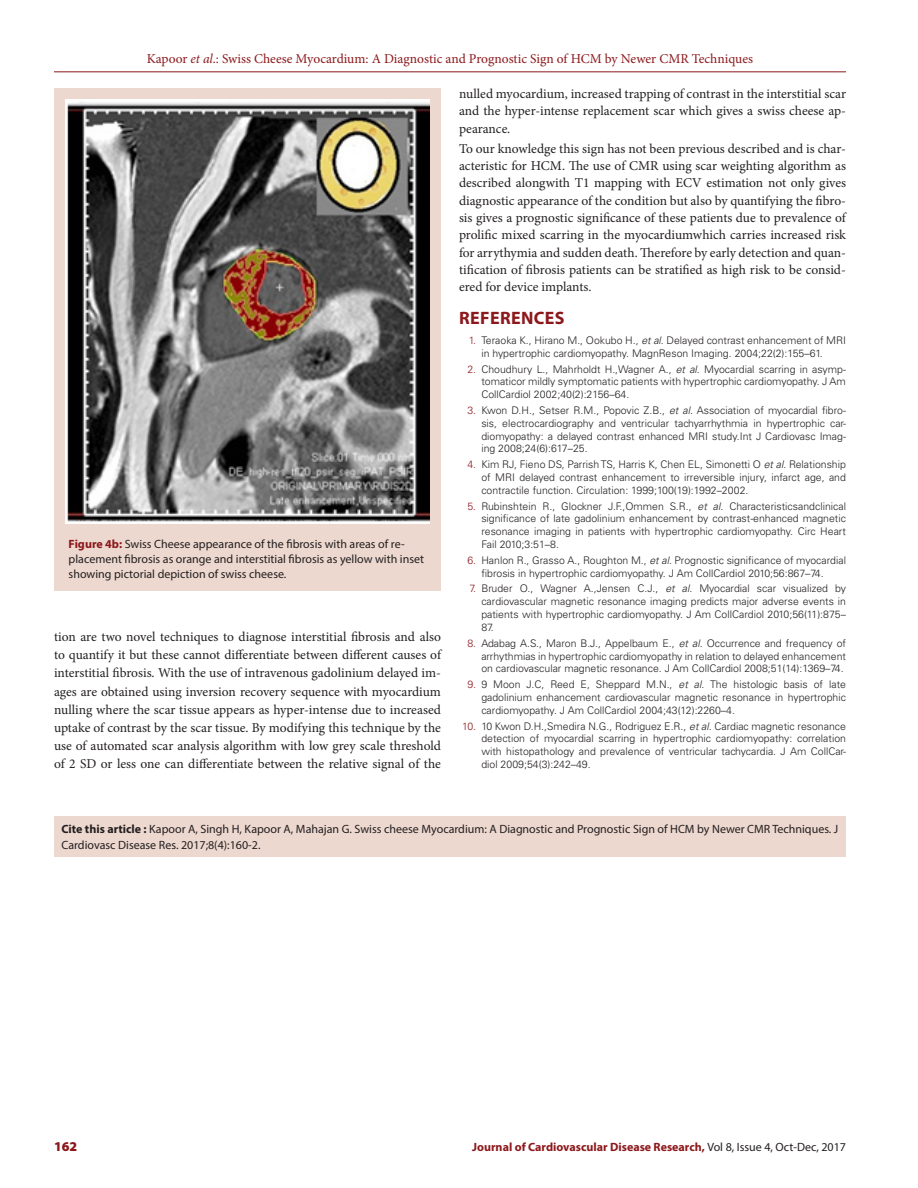
<style>
.page{position:relative;width:918px;height:1188px;background:#fff}
.page>*{position:absolute;margin:0;border:0;box-sizing:border-box;transform-origin:0 0}
._1_HD{font:700 18px "Myriad Pro";letter-spacing:.02em;color:#8c181b}
.TXT{font:13.5px/17.2px "Minion Pro";color:#231f20;text-align:justify}
.t1{font:13.5px "Minion Pro";color:#8c181b}
.LRH{font:900 13.5px "Myriad Pro";color:#8c181b}
.LRH-2{font:12px/16.5px "Myriad Pro";color:#231f20}
.FIG_CAP{font:12px/15px "Myriad Pro";color:#231f20}
.LRH-3{font:700 12px "Myriad Pro";color:#8c181b}
.t2{font:300 10.5px/12.8px "Univers LT Std";color:#231f20;text-align:justify}
.s1{font-style:italic}
.s2{font-weight:700;color:#8c181b}
.s3{color:#8c181b}
.s4{font-weight:700}
.s5{font-weight:400;color:#231f20}
</style>
<div class="page">
<hr style="left:54px;top:72px;width:792px;height:1px;background:#8c181b">
<div style="left:54px;top:816px;width:792px;height:41px;background:#edd8cf"></div>
<div style="left:54px;top:88px;width:387px;height:503px;background:#edd8cf"></div>
<img style="left:65px;top:100px;width:364px;height:424px">
<p class="t1" style="left:147px;top:50px;width:608px">Kapoor <span class="s1">et al</span>.: Swiss Cheese Myocardium: A Diagnostic and Prognostic Sign of HCM by Newer CMR Techniques</p>
<p class="FIG_CAP" style="left:69px;top:537px;width:357px"><span class="s2">Figure 4b:</span> Swiss Cheese appearance of the fibrosis with areas of re&shy;placement fibrosis as orange and interstitial fibrosis as yellow with inset showing pictorial depiction of swiss cheese.</p>
<p class="TXT" style="left:54px;top:628px;width:389px;line-height:18.1px">tion are two novel techniques to diagnose interstitial fibrosis and also to quantify it but these cannot differentiate between different causes of interstitial fibrosis. With the use of intravenous gadolinium delayed im&shy;ages are obtained using inversion recovery sequence with myocardium nulling where the scar tissue appears as hyper-intense due to increased uptake of contrast by the scar tissue. By modifying this technique by the use of automated scar analysis algorithm with low grey scale threshold of 2 SD or less one can differentiate between the relative signal of the</p>
<p class="TXT" style="left:459px;top:85px;width:389px">nulled myocardium, increased trapping of contrast in the interstitial scar and the hyper-intense replacement scar which gives a swiss cheese ap&shy;pearance.</p>
<p class="TXT" style="left:459px;top:140px;width:389px">To our knowledge this sign has not been previous described and is char&shy;acteristic for HCM. The use of CMR using scar weighting algorithm as described alongwith T1 mapping with ECV estimation not only gives diagnostic appearance of the condition but also by quantifying the fibro&shy;sis gives a prognostic significance of these patients due to prevalence of prolific mixed scarring in the myocardiumwhich carries increased risk for arrythymia and sudden death. Therefore by early detection and quan&shy;tification of fibrosis patients can be stratified as high risk to be consid&shy;ered for device implants.</p>
<p class="_1_HD" style="left:459px;top:306px;width:107px">REFERENCES</p>
<p class="t2" style="left:481px;top:334px;width:366px;text-indent:-13px"><span class="s3">1.</span> Teraoka K., Hirano M., Ookubo H., <span class="s1">et al</span>. Delayed contrast enhancement of MRI in hypertrophic cardiomyopathy. MagnReson Imaging. 2004;22(2):155–61.</p>
<p class="t2" style="left:481px;top:362px;width:366px;text-indent:-14px"><span class="s3">2.</span> Choudhury L., Mahrholdt H.,Wagner A., <span class="s1">et al</span>. Myocardial scarring in asymp&shy;tomaticor mildly symptomatic patients with hypertrophic cardiomyopathy. J Am CollCardiol 2002;40(2):2156–64.</p>
<p class="t2" style="left:481px;top:404px;width:366px;text-indent:-14px"><span class="s3">3.</span> Kwon D.H., Setser R.M., Popovic Z.B., <span class="s1">et al</span>. Association of myocardial fibro&shy;sis, electrocardiography and ventricular tachyarrhythmia in hypertrophic car&shy;diomyopathy: a delayed contrast enhanced MRI study.Int J Cardiovasc Imag&shy;ing 2008;24(6):617–25.</p>
<p class="t2" style="left:481px;top:458px;width:366px;text-indent:-14px"><span class="s3">4.</span> Kim RJ, Fieno DS, Parrish TS, Harris K, Chen EL, Simonetti O <span class="s1">et al</span>. Relationship of MRI delayed contrast enhancement to irreversible injury, infarct age, and contractile function. Circulation: 1999;100(19):1992–2002.</p>
<p class="t2" style="left:481px;top:500px;width:366px;text-indent:-14px"><span class="s3">5.</span> Rubinshtein R., Glockner J.F.,Ommen S.R., <span class="s1">et al</span>. Characteristicsandclinical significance of late gadolinium enhancement by contrast-enhanced magnetic resonance imaging in patients with hypertrophic cardiomyopathy. Circ Heart Fail 2010;3:51–8.</p>
<p class="t2" style="left:481px;top:554px;width:366px;text-indent:-14px"><span class="s3">6.</span> Hanlon R., Grasso A., Roughton M., <span class="s1">et al</span>. Prognostic significance of myocardial fibrosis in hypertrophic cardiomyopathy. J Am CollCardiol 2010;56:867–74.</p>
<p class="t2" style="left:481px;top:582px;width:366px;text-indent:-12px"><span class="s3">7.</span> Bruder O., Wagner A.,Jensen C.J., <span class="s1">et al</span>. Myocardial scar visualized by cardiovascular magnetic resonance imaging predicts major adverse events in patients with hypertrophic cardiomyopathy. J Am CollCardiol 2010;56(11):875– 87.</p>
<p class="t2" style="left:481px;top:637px;width:366px;text-indent:-14px"><span class="s3">8.</span> Adabag A.S., Maron B.J., Appelbaum E., <span class="s1">et al</span>. Occurrence and frequency of arrhythmias in hypertrophic cardiomyopathy in relation to delayed enhancement on cardiovascular magnetic resonance. J Am CollCardiol 2008;51(14):1369–74.</p>
<p class="t2" style="left:481px;top:678px;width:366px;text-indent:-14px"><span class="s3">9.</span> 9 Moon J.C, Reed E, Sheppard M.N., <span class="s1">et al</span>. The histologic basis of late gadolinium enhancement cardiovascular magnetic resonance in hypertrophic cardiomyopathy. J Am CollCardiol 2004;43(12):2260–4.</p>
<p class="t2" style="left:481px;top:719px;width:366px;text-indent:-19px"><span class="s3">10.</span> 10 Kwon D.H.,Smedira N.G., Rodriguez E.R., <span class="s1">et al.</span> Cardiac magnetic resonance detection of myocardial scarring in hypertrophic cardiomyopathy: correlation with histopathology and prevalence of ventricular tachycardia. J Am CollCar&shy;diol 2009;54(3):242–49.</p>
<p class="LRH-2" style="left:62px;top:820px;width:778px"><span class="s4">Cite this article :</span> Kapoor A, Singh H, Kapoor A, Mahajan G. Swiss cheese Myocardium: A Diagnostic and Prognostic Sign of HCM by Newer CMR Techniques. J<br>Cardiovasc Disease Res. 2017;8(4):160-2.</p>
<p class="LRH" style="left:54px;top:1137px;width:25px">162</p>
<p class="LRH-3" style="left:472px;top:1139px;width:375px">Journal of Cardiovascular Disease Research, <span class="s5">Vol 8, Issue 4, Oct-Dec, 2017</span></p>
</div>
